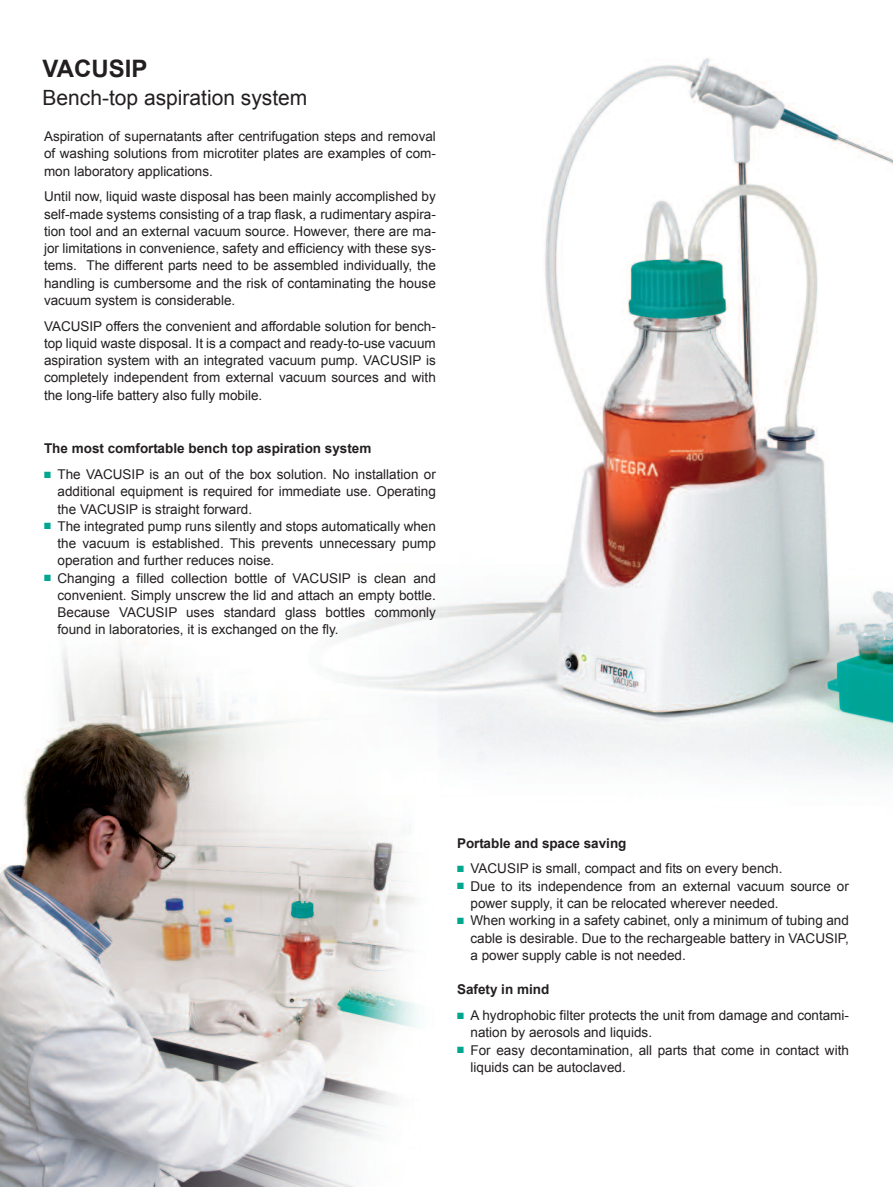
<style>
.page{position:relative;width:893px;height:1187px;background:#fff}
.page>*{position:absolute;margin:0;border:0;box-sizing:border-box;transform-origin:0 0}
.t1{font:700 24px "Arial";color:#231f20}
.t2{font:21px "Arial";color:#231f20}
.t3{font:13.5px/17.2px "Arial";color:#231f20;text-align:justify}
.t4{font:700 13.5px "Arial";color:#231f20}
.s1{color:#00a78e}
</style>
<div class="page">
<img style="left:0;top:58px;width:893px;height:1128px">
<h1 class="t1" style="left:43px;top:55px;width:106px">VACUSIP</h1>
<h2 class="t2" style="left:43px;top:86px;width:266px">Bench-top aspiration system</h2>
<p class="t3" style="left:44px;top:128px;width:393px">Aspiration of supernatants after centrifugation steps and removal of washing solutions from microtiter plates are examples of com&shy;mon laboratory applications.</p>
<p class="t3" style="left:44px;top:188px;width:393px">Until now, liquid waste disposal has been mainly accomplished by self-made systems consisting of a trap flask, a rudimentary aspira&shy;tion tool and an external vacuum source. However, there are ma&shy;jor limitations in convenience, safety and efficiency with these sys&shy;tems. The different parts need to be assembled individually, the handling is cumbersome and the risk of contaminating the house vacuum system is considerable.</p>
<p class="t3" style="left:44px;top:317px;width:393px">VACUSIP offers the convenient and affordable solution for bench&shy;top liquid waste disposal. It is a compact and ready-to-use vacuum aspiration system with an integrated vacuum pump. VACUSIP is completely independent from external vacuum sources and with the long-life battery also fully mobile.</p>
<p class="t4" style="left:44px;top:441px;width:329px">The most comfortable bench top aspiration system</p>
<p class="t3" style="left:58px;top:466px;width:380px;text-indent:-14px"><span class="s1">■</span> The VACUSIP is an out of the box solution. No installation or additional equipment is required for immediate use. Operating the VACUSIP is straight forward.</p>
<p class="t3" style="left:58px;top:517px;width:380px;text-indent:-14px"><span class="s1">■</span> The integrated pump runs silently and stops automatically when the vacuum is established. This prevents unnecessary pump operation and further reduces noise.</p>
<p class="t3" style="left:58px;top:569px;width:380px;text-indent:-14px"><span class="s1">■</span> Changing a filled collection bottle of VACUSIP is clean and convenient. Simply unscrew the lid and attach an empty bottle.<br>Because VACUSIP uses standard glass bottles commonly found in laboratories, it is exchanged on the fly.</p>
<p class="t4" style="left:457px;top:835px;width:171px">Portable and space saving</p>
<p class="t3" style="left:457px;top:860px;width:327px"><span class="s1">■</span> VACUSIP is small, compact and fits on every bench.</p>
<p class="t3" style="left:470px;top:877px;width:380px;text-indent:-14px"><span class="s1">■</span> Due to its independence from an external vacuum source or power supply, it can be relocated wherever needed.</p>
<p class="t3" style="left:470px;top:911px;width:380px;text-indent:-14px"><span class="s1">■</span> When working in a safety cabinet, only a minimum of tubing and cable is desirable. Due to the rechargeable battery in VACUSIP, a power supply cable is not needed.</p>
<p class="t4" style="left:457px;top:982px;width:94px">Safety in mind</p>
<p class="t3" style="left:470px;top:1006px;width:380px;text-indent:-14px"><span class="s1">■</span> A hydrophobic filter protects the unit from damage and contami&shy;nation by aerosols and liquids.</p>
<p class="t3" style="left:470px;top:1041px;width:380px;text-indent:-14px"><span class="s1">■</span> For easy decontamination, all parts that come in contact with liquids can be autoclaved.</p>
</div>
